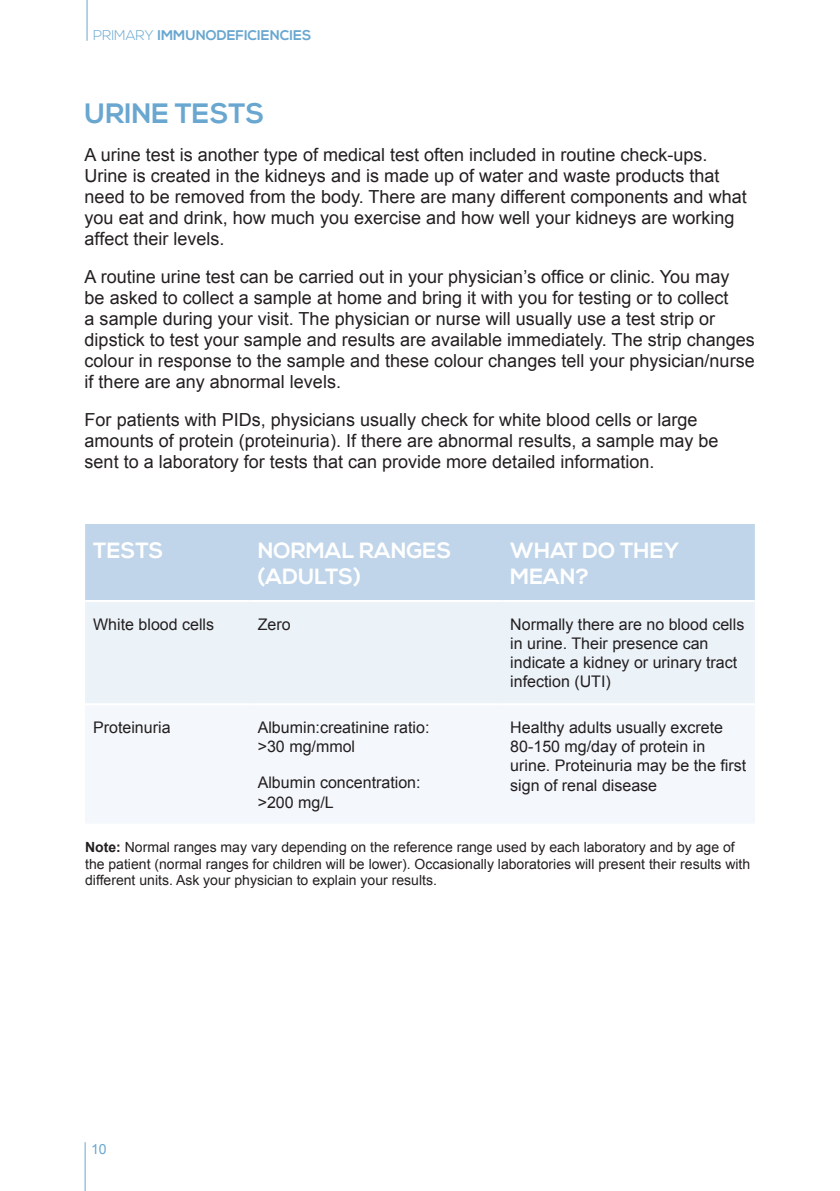
<style>
.page{position:relative;width:840px;height:1191px;background:#fff}
.page>*{position:absolute;margin:0;border:0;box-sizing:border-box;transform-origin:0 0}
.txt{font:700 28px "Nexa";color:#69a7d0}
.t1{font:700 22px/26.4px "Nexa";color:#fff}
.txt-2{font:18px/21px "Arial";color:#231f20}
.t2{font:16px/19.2px "Arial";color:#231f20}
.t3{font:14px/16.8px "Arial";color:#231f20}
.t4{font:700 14px "Nexa";color:#69a7d0}
.t5{font:14px "Arial";color:#69a7d0}
.s1{font-weight:300}
.s2{font-weight:700}
</style>
<div class="page">
<hr style="left:85px;top:1142px;width:1px;height:49px;background:#69a7d0">
<hr style="left:86px;top:0;width:1px;height:41px;background:#69a7d0">
<div style="left:85px;top:524px;width:669px;height:76px;background:#c0d5ea"></div>
<div style="left:85px;top:602px;width:669px;height:101px;background:#ebf2f8"></div>
<div style="left:86px;top:706px;width:668px;height:117px;background:#f4f7fb"></div>
<p class="t4" style="left:93px;top:27px;width:220px"><span class="s1">PRIMARY</span> IMMUNODEFICIENCIES</p>
<p class="txt" style="left:85px;top:97px;width:181px">URINE TESTS</p>
<p class="txt-2" style="left:85px;top:144px;width:663px">A urine test is another type of medical test often included in routine check-ups.<br>Urine is created in the kidneys and is made up of water and waste products that need to be removed from the body. There are many different components and what you eat and drink, how much you exercise and how well your kidneys are working affect their levels.</p>
<p class="txt-2" style="left:85px;top:266px;width:671px">A routine urine test can be carried out in your physician’s office or clinic. You may<br>be asked to collect a sample at home and bring it with you for testing or to collect<br>a sample during your visit. The physician or nurse will usually use a test strip or dipstick to test your sample and results are available immediately. The strip changes colour in response to the sample and these colour changes tell your physician/nurse if there are any abnormal levels.</p>
<p class="txt-2" style="left:85px;top:409px;width:635px">For patients with PIDs, physicians usually check for white blood cells or large amounts of protein (proteinuria). If there are abnormal results, a sample may be sent to a laboratory for tests that can provide more detailed information.</p>
<p class="t1" style="left:93px;top:537px;width:72px">TESTS</p>
<p class="t1" style="left:257px;top:537px;width:195px">NORMAL RANGES (ADULTS)</p>
<p class="t1" style="left:510px;top:537px;width:170px">WHAT DO THEY<br>MEAN?</p>
<p class="t2" style="left:93px;top:614px;width:122px">White blood cells</p>
<p class="t2" style="left:257px;top:614px;width:34px">Zero</p>
<p class="t2" style="left:510px;top:614px;width:235px">Normally there are no blood cells in urine. Their presence can indicate a kidney or urinary tract infection (UTI)</p>
<p class="t2" style="left:93px;top:718px;width:79px">Proteinuria</p>
<p class="t2" style="left:257px;top:718px;width:173px">Albumin:creatinine ratio:</p>
<p class="t2" style="left:257px;top:737px;width:99px">&gt;30 mg/mmol</p>
<p class="t2" style="left:257px;top:773px;width:164px">Albumin concentration:</p>
<p class="t2" style="left:257px;top:792px;width:78px">&gt;200 mg/L</p>
<p class="t2" style="left:510px;top:718px;width:237px">Healthy adults usually excrete<br>80-150 mg/day of protein in urine. Proteinuria may be the first sign of renal disease</p>
<p class="t3" style="left:85px;top:838px;width:666px"><span class="s2">Note:</span> Normal ranges may vary depending on the reference range used by each laboratory and by age of the patient (normal ranges for children will be lower). Occasionally laboratories will present their results with different units. Ask your physician to explain your results.</p>
<p class="t5" style="left:91px;top:1140px;width:17px">10</p>
</div>
